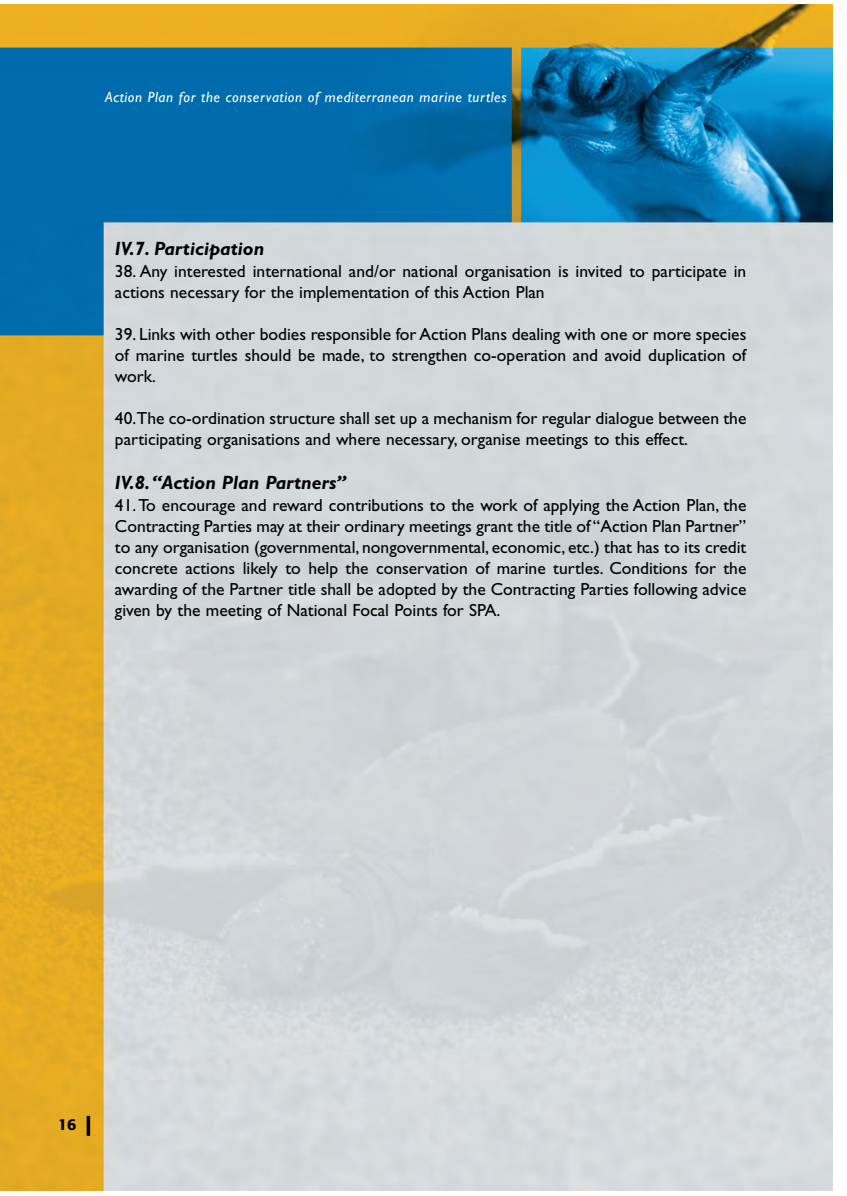
<style>
.page{position:relative;width:847px;height:1196px;background:#fff}
.page>*{position:absolute;margin:0;border:0;box-sizing:border-box;transform-origin:0 0}
.t1{font:italic 700 19.25px "Gill Sans";color:#000}
.t2{font:17.5px/21px "Gill Sans";color:#000}
.t3{font:500 15.75px "Formata";color:#000}
.t4{font:italic 14.88px "Gill Sans";letter-spacing:.04em;color:#fff}
</style>
<div class="page">
<img style="left:0;top:4px;width:832px;height:1186px">
<hr style="left:87px;top:1115px;width:3px;height:20px;background:#000">
<p class="t4" style="left:105px;top:92px;width:403px">Action Plan for the conservation of mediterranean marine turtles</p>
<p class="t1" style="left:115px;top:242px;width:151px">IV.7. Participation</p>
<p class="t2" style="left:115px;top:263px;width:633px">38. Any interested international and/or national organisation is invited to participate in actions necessary for the implementation of this Action Plan</p>
<p class="t2" style="left:115px;top:326px;width:633px;text-align:justify">39. Links with other bodies responsible for Action Plans dealing with one or more species of marine turtles should be made, to strengthen co-operation and avoid duplication of work.</p>
<p class="t2" style="left:115px;top:410px;width:633px">40.The co-ordination structure shall set up a mechanism for regular dialogue between the participating organisations and where necessary, organise meetings to this effect.</p>
<p class="t1" style="left:115px;top:475px;width:232px">IV.8.“Action Plan Partners”</p>
<p class="t2" style="left:115px;top:496px;width:633px;text-align:justify">41.To encourage and reward contributions to the work of applying the Action Plan, the Contracting Parties may at their ordinary meetings grant the title of “Action Plan Partner” to any organisation (governmental, nongovernmental, economic, etc.) that has to its credit concrete actions likely to help the conservation of marine turtles. Conditions for the awarding of the Partner title shall be adopted by the Contracting Parties following advice given by the meeting of National Focal Points for SPA.</p>
<p class="t3" style="left:58px;top:1117px;width:20px">16</p>
</div>
